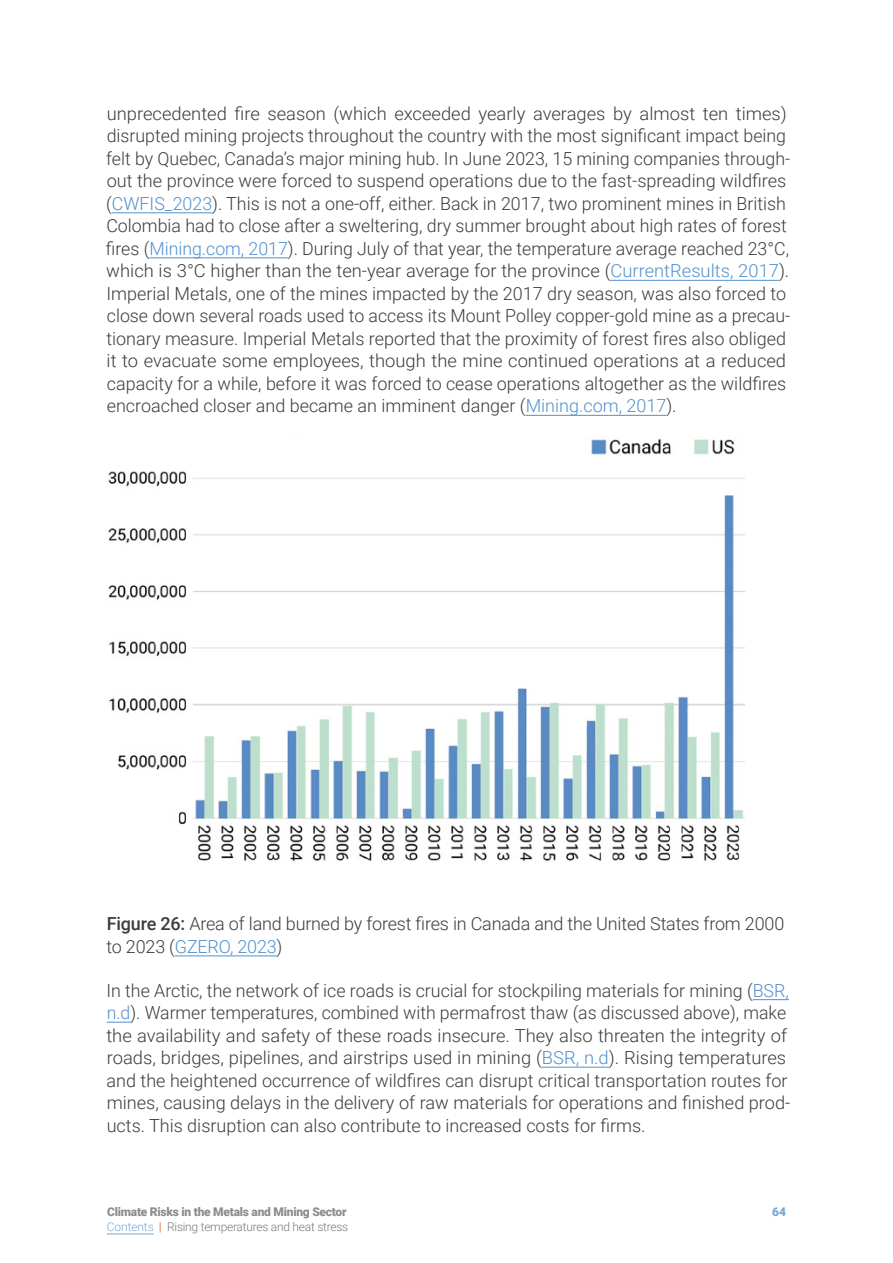
<style>
.page{position:relative;width:893px;height:1263px;background:#fff}
.page>*{position:absolute;margin:0;border:0;box-sizing:border-box;transform-origin:0 0}
.t1{font:300 18px/22.5px "Roboto";color:#3c3c3b}
.t2{font:300 12px "Roboto";letter-spacing:-.02em;color:#575756}
.t3{font:900 12px "Roboto";letter-spacing:-.02em;color:#706f6f}
.t4{font:900 12px "Roboto";color:#5390cd}
.s1{color:#5390cd}
.s2{font-weight:500}
.s3{font-weight:700;color:#de6941}
</style>
<div class="page">
<hr style="left:107px;top:1234px;width:47px;height:1px;background:#5390cd">
<hr style="left:112px;top:212px;width:100px;height:1px;background:#5390cd">
<hr style="left:149px;top:257px;width:139px;height:1px;background:#5390cd">
<hr style="left:610px;top:280px;width:169px;height:1px;background:#5390cd">
<hr style="left:526px;top:415px;width:140px;height:1px;background:#5390cd">
<hr style="left:175px;top:955px;width:102px;height:1px;background:#5390cd">
<hr style="left:753px;top:999px;width:36px;height:1px;background:#5390cd">
<svg style="left:107px;top:1022px;width:23px;height:1px"></svg>
<hr style="left:542px;top:1067px;width:67px;height:1px;background:#5390cd">
<img style="left:108px;top:439px;width:638px;height:423px">
<p class="t1" style="left:106px;top:101px;width:686px">unprecedented fire season (which exceeded yearly averages by almost ten times) disrupted mining projects throughout the country with the most significant impact being felt by Quebec, Canada’s major mining hub. In June 2023, 15 mining companies through&shy;out the province were forced to suspend operations due to the fast-spreading wildfires (<span class="s1">CWFIS_2023</span>). This is not a one-off, either. Back in 2017, two prominent mines in British Colombia had to close after a sweltering, dry summer brought about high rates of forest fires (<span class="s1">Mining.com, 2017</span>). During July of that year, the temperature average reached 23°C, which is 3°C higher than the ten-year average for the province (<span class="s1">CurrentResults, 2017</span>).<br>Imperial Metals, one of the mines impacted by the 2017 dry season, was also forced to close down several roads used to access its Mount Polley copper-gold mine as a precau&shy;tionary measure. Imperial Metals reported that the proximity of forest fires also obliged it to evacuate some employees, though the mine continued operations at a reduced capacity for a while, before it was forced to cease operations altogether as the wildfires encroached closer and became an imminent danger (<span class="s1">Mining.com, 2017</span>).</p>
<p class="t1" style="left:106px;top:912px;width:679px"><span class="s2">Figure 26:</span> Area of land burned by forest fires in Canada and the United States from 2000 to 2023 (<span class="s1">GZERO, 2023</span>)</p>
<p class="t1" style="left:106px;top:978px;width:685px">In the Arctic, the network of ice roads is crucial for stockpiling materials for mining (<span class="s1">BSR, n.d</span>). Warmer temperatures, combined with permafrost thaw (as discussed above), make the availability and safety of these roads insecure. They also threaten the integrity of roads, bridges, pipelines, and airstrips used in mining (<span class="s1">BSR, n.d</span>). Rising temperatures and the heightened occurrence of wildfires can disrupt critical transportation routes for mines, causing delays in the delivery of raw materials for operations and finished prod&shy;ucts. This disruption can also contribute to increased costs for firms.</p>
<p class="t3" style="left:107px;top:1203px;width:241px">Climate Risks in the Metals and Mining Sector</p>
<p class="t4" style="left:772px;top:1203px;width:15px">64</p>
<p class="t2" style="left:107px;top:1218px;width:243px"><span class="s1">Contents</span> <span class="s3">|</span> Rising temperatures and heat stress</p>
</div>
